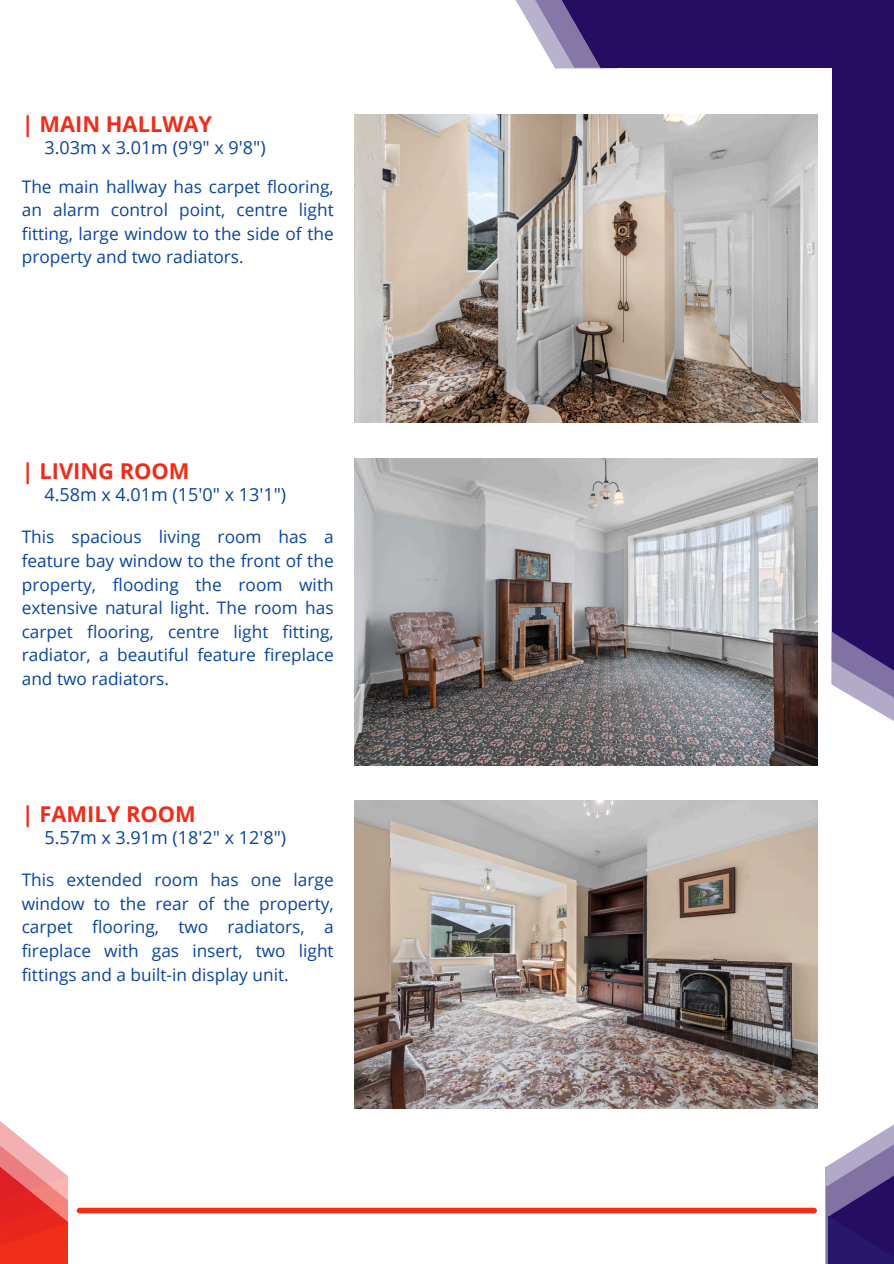
<style>
.page{position:relative;width:894px;height:1264px;background:#fff}
.page>*{position:absolute;margin:0;border:0;box-sizing:border-box;transform-origin:0 0}
.t1{font:700 21.9px "Open Sans";color:#ef2d19}
.t2{font:18px "Open Sans";color:#08459d}
.t3{font:17.25px/23.7px "Open Sans";color:#08459d;text-align:justify}
</style>
<div class="page">
<svg style="left:515px;top:0;width:13px;height:21px"></svg>
<svg style="left:528px;top:0;width:27px;height:68px;fill:#b9b2cd"></svg>
<div style="left:602px;top:0;width:291px;height:68px;background:#250e62"></div>
<svg style="left:831px;top:585px;width:62px;height:136px"></svg>
<div style="left:832px;top:0;width:61px;height:631px;background:#250e62"></div>
<svg style="left:832px;top:631px;width:61px;height:60px"></svg>
<svg style="left:555px;top:0;width:62px;height:69px"></svg>
<svg style="left:825px;top:1125px;width:68px;height:138px"></svg>
<svg style="left:0;top:1121px;width:69px;height:142px"></svg>
<div style="left:79px;top:1207px;width:735px;height:6px;background:#ef2d19"></div>
<img style="left:354px;top:115px;width:463px;height:307px">
<img style="left:354px;top:458px;width:462px;height:307px">
<img style="left:354px;top:800px;width:462px;height:308px">
<p class="t1" style="left:22px;top:109px;width:192px">| MAIN HALLWAY</p>
<h1 class="t2" style="left:44px;top:135px;width:223px">3.03m x 3.01m (9'9" x 9'8")</h1>
<p class="t3" style="left:22px;top:174px;width:313px">The main hallway has carpet flooring, an alarm control point, centre light fitting, large window to the side of the property and two radiators.</p>
<p class="t1" style="left:22px;top:456px;width:169px">| LIVING ROOM</p>
<p class="t2" style="left:44px;top:482px;width:243px">4.58m x 4.01m (15'0" x 13'1")</p>
<p class="t3" style="left:22px;top:524px;width:313px">This spacious living room has a feature bay window to the front of the property, flooding the room with extensive natural light. The room has carpet flooring, centre light fitting, radiator, a beautiful feature fireplace and two radiators.</p>
<h1 class="t1" style="left:22px;top:799px;width:175px">| FAMILY ROOM</h1>
<p class="t2" style="left:44px;top:825px;width:243px">5.57m x 3.91m (18'2" x 12'8")</p>
<p class="t3" style="left:22px;top:867px;width:313px">This extended room has one large window to the rear of the property, carpet flooring, two radiators, a fireplace with gas insert, two light fittings and a built-in display unit.</p>
</div>
